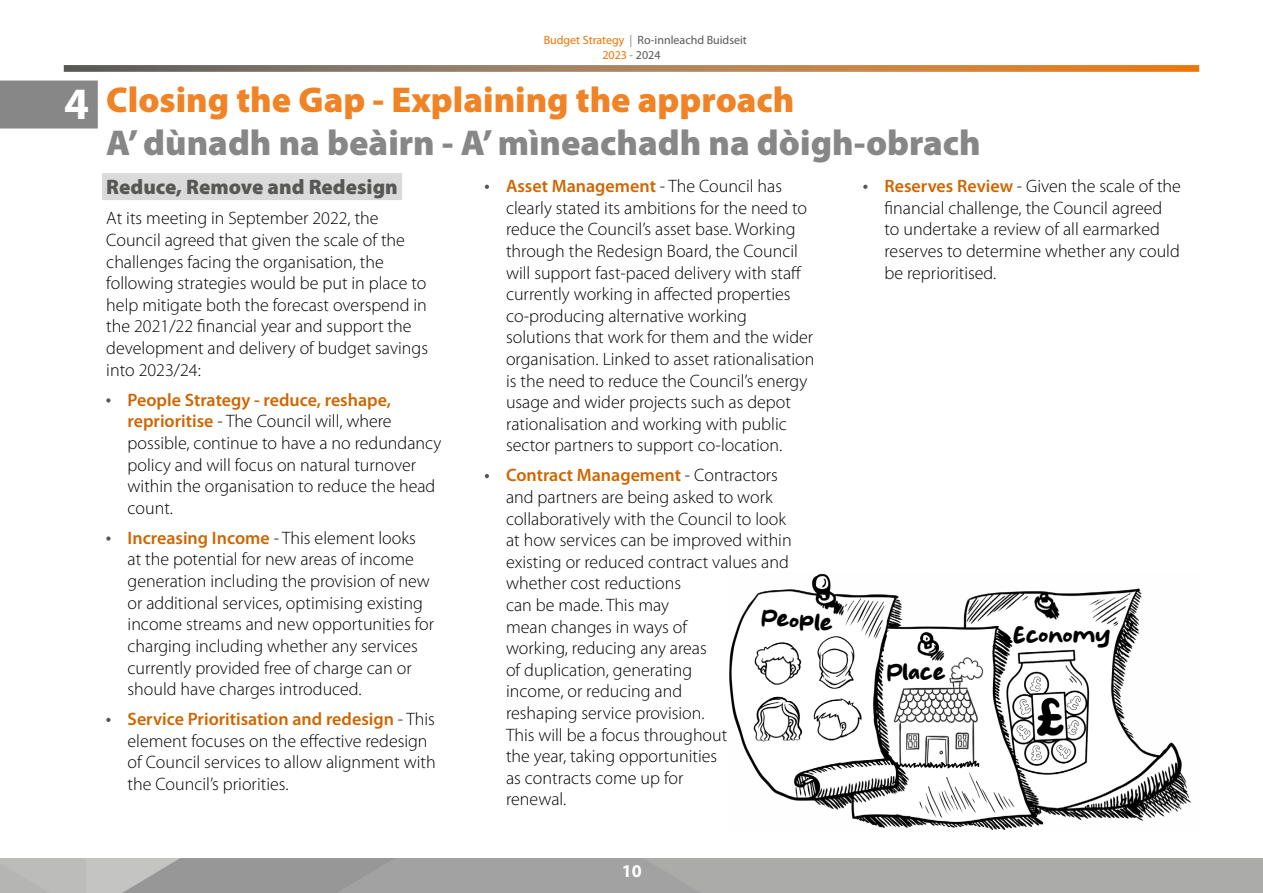
<style>
.page{position:relative;width:1263px;height:893px;background:#fff}
.page>*{position:absolute;margin:0;border:0;box-sizing:border-box;transform-origin:0 0}
.t1{font:700 45px "Myriad Pro";color:#fff}
.t2{font:900 36px "Myriad Pro";color:#878787}
.t3{font:900 36px "Myriad Pro";color:#f08325}
.t4{font:900 21px "Myriad Pro";color:#575756}
.t5{font:21px "Bongkar";color:#000}
.t6{font:300 18px/21.6px "Myriad Pro";color:#000}
.t7{font:700 18px "Myriad Pro";color:#fff}
.t8{font:12px/14.4px "Myriad Pro";color:#575756}
.s1{color:#ee7402}
.s2{color:#878787}
.s3{font-weight:600;color:#ce6601}
</style>
<div class="page">
<div style="left:102px;top:173px;width:300px;height:27px;background:#dadada"></div>
<svg style="left:106px;top:398px;width:5px;height:5px"></svg>
<svg style="left:106px;top:536px;width:5px;height:5px"></svg>
<svg style="left:106px;top:718px;width:5px;height:4px"></svg>
<svg style="left:485px;top:185px;width:4px;height:4px"></svg>
<svg style="left:485px;top:474px;width:4px;height:4px"></svg>
<svg style="left:863px;top:185px;width:4px;height:4px"></svg>
<img style="left:729px;top:573px;width:462px;height:256px">
<div style="left:0;top:81px;width:98px;height:48px;background:#878787"></div>
<svg style="left:64px;top:65px;width:1135px;height:7px;background:#ab7f57"></svg>
<h1 class="t1" style="left:64px;top:74px;width:26px">4</h1>
<p class="t8" style="left:602px;top:33px;width:146px;text-indent:-59px"><span class="s1">Budget Strategy</span> <span class="s2">|</span> Ro-innleachd Buidseit<br><span class="s1">2023</span> <span class="s2">-</span> 2024</p>
<h2 class="t3" style="left:106px;top:76px;width:690px">Closing the Gap - Explaining the approach</h2>
<h2 class="t2" style="left:106px;top:119px;width:876px">A’ dùnadh na beàirn - A’ mìneachadh na dòigh-obrach</h2>
<p class="t4" style="left:106px;top:173px;width:293px">Reduce, Remove and Redesign</p>
<p class="t6" style="left:106px;top:207px;width:323px">At its meeting in September 2022, the Council agreed that given the scale of the challenges facing the organisation, the following strategies would be put in place to help mitigate both the forecast overspend in the 2021/22 financial year and support the development and delivery of budget savings into 2023/24:</p>
<p class="t6" style="left:128px;top:389px;width:315px"><span class="s3">People Strategy - reduce, reshape, reprioritise</span> - The Council will, where possible, continue to have a no redundancy policy and will focus on natural turnover within the organisation to reduce the head count.</p>
<p class="t6" style="left:128px;top:527px;width:308px"><span class="s3">Increasing Income</span> - This element looks at the potential for new areas of income generation including the provision of new or additional services, optimising existing income streams and new opportunities for charging including whether any services currently provided free of charge can or should have charges introduced.</p>
<p class="t6" style="left:128px;top:708px;width:310px"><span class="s3">Service Prioritisation and redesign</span> - This element focuses on the effective redesign of Council services to allow alignment with the Council’s priorities.</p>
<p class="t6" style="left:884px;top:175px;width:298px"><span class="s3">Reserves Review</span> - Given the scale of the financial challenge, the Council agreed to undertake a review of all earmarked reserves to determine whether any could be reprioritised.</p>
<p class="t6" style="left:506px;top:175px;width:310px"><span class="s3">Asset Management</span> - The Council has clearly stated its ambitions for the need to reduce the Council’s asset base. Working through the Redesign Board, the Council will support fast-paced delivery with staff currently working in affected properties co-producing alternative working solutions that work for them and the wider organisation. Linked to asset rationalisation is the need to reduce the Council’s energy usage and wider projects such as depot rationalisation and working with public sector partners to support co-location.</p>
<p class="t6" style="left:506px;top:464px;width:287px"><span class="s3">Contract Management</span> - Contractors and partners are being asked to work collaboratively with the Council to look at how services can be improved within existing or reduced contract values and whether cost reductions<br>can be made. This may<br>mean changes in ways of<br>working, reducing any areas<br>of duplication, generating<br>income, or reducing and<br>reshaping service provision.<br>This will be a focus throughout<br>the year, taking opportunities<br>as contracts come up for<br>renewal.</p>
<p class="t5" style="left:762px;top:606px;width:73px;rotate:5deg">People</p>
<p class="t5" style="left:1013px;top:624px;width:98px">Economy</p>
<p class="t5" style="left:887px;top:661px;width:60px">Place</p>
<p class="t7" style="left:622px;top:859px;width:21px">10</p>
</div>
